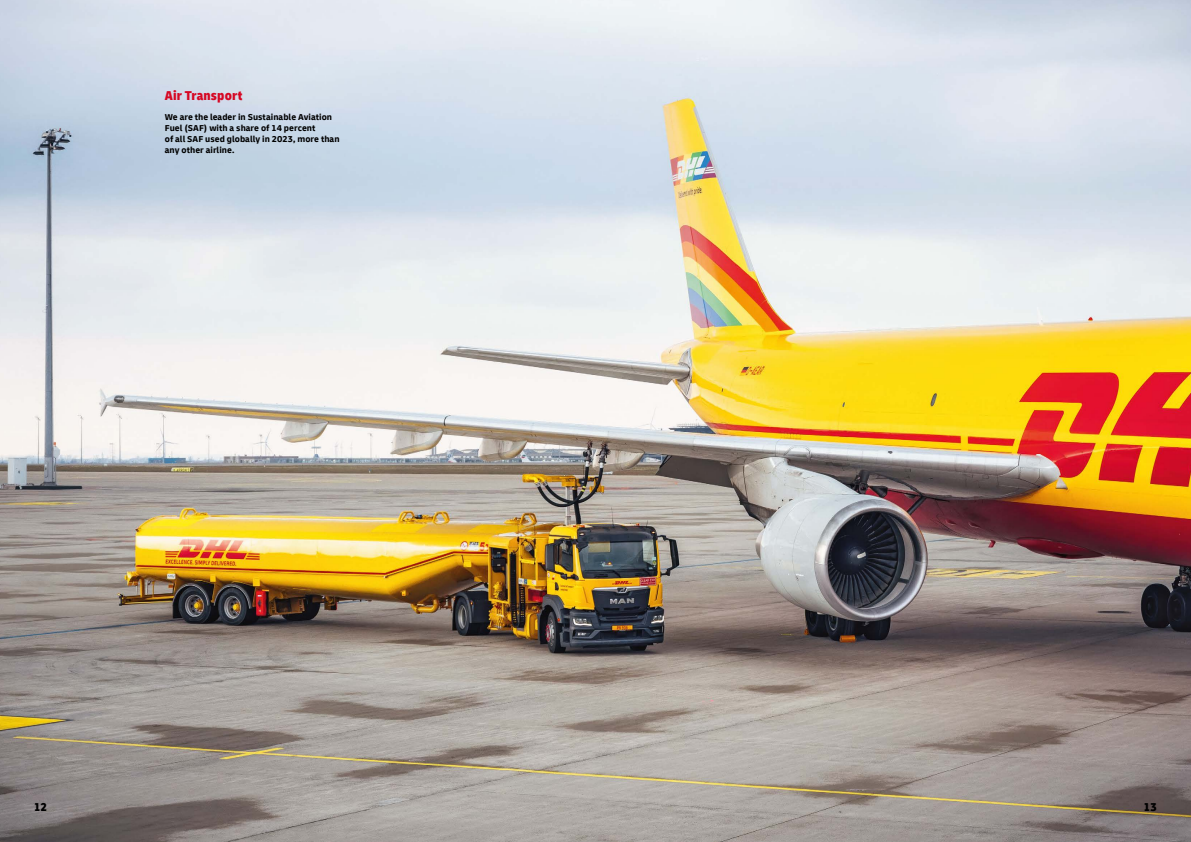
<style>
.page{position:relative;width:1191px;height:842px;background:#fff}
.page>*{position:absolute;margin:0;border:0;box-sizing:border-box;transform-origin:0 0}
.t1{font:900 condensed 13.5px "Delivery";letter-spacing:.01em;color:#d60824}
.t2{font:900 condensed 12px "Delivery";color:#000}
.t3{font:700 9px/11px "Delivery";letter-spacing:.005em;color:#000}
</style>
<div class="page">
<img style="left:0;top:0;width:1191px;height:842px">
<h1 class="t1" style="left:165px;top:87px;width:79px">Air Transport</h1>
<p class="t3" style="left:165px;top:112px;width:176px">We are the leader in Sustainable Aviation Fuel (SAF) with a share of 14 percent<br>of all SAF used globally in 2023, more than any other airline.</p>
<h2 class="t2" style="left:34px;top:799px;width:15px">12</h2>
<h2 class="t2" style="left:1143px;top:799px;width:15px">13</h2>
</div>
